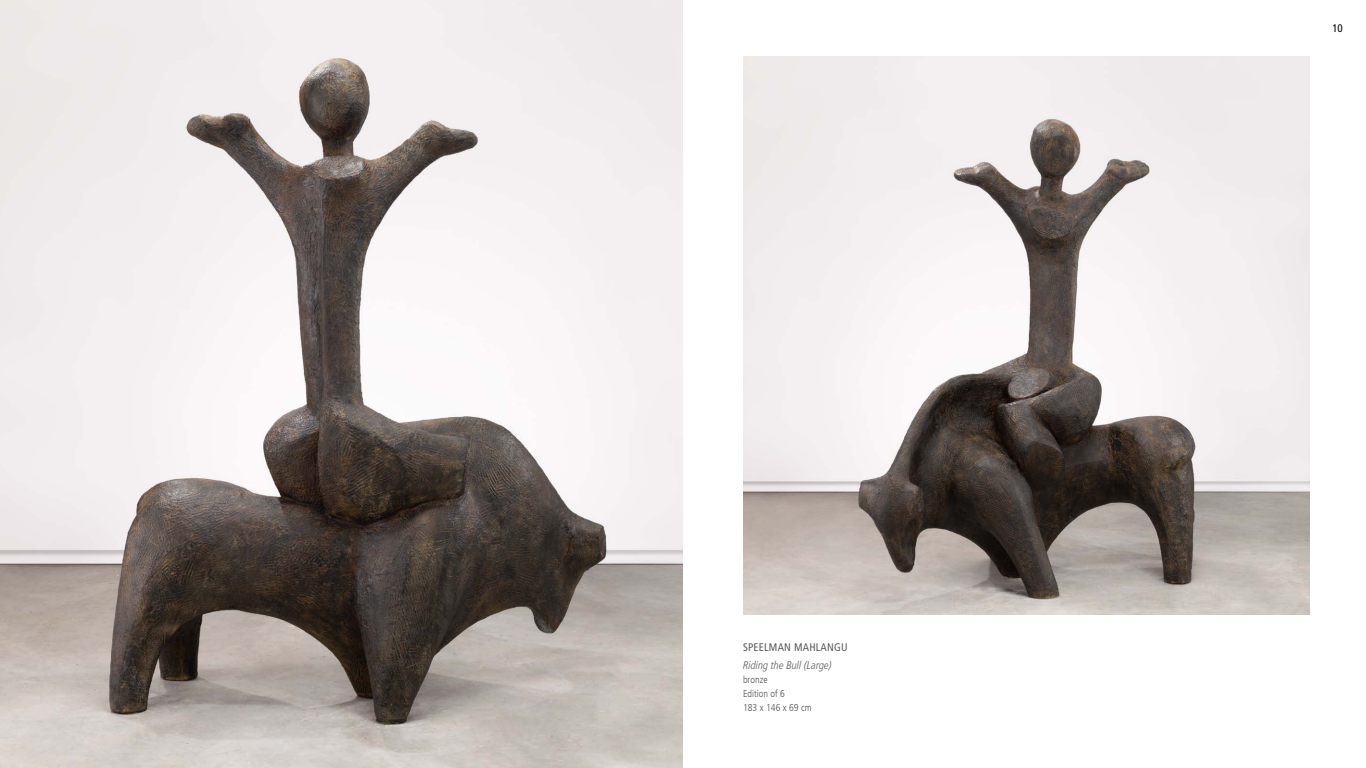
<style>
.page{position:relative;width:1366px;height:768px;background:#fff}
.page>*{position:absolute;margin:0;border:0;box-sizing:border-box;transform-origin:0 0}
.t1{font:italic 300 condensed 11px "Frutiger LT Com";color:#58595b}
.t2{font:condensed 11px "Frutiger LT Com";letter-spacing:.02em;color:#58595b}
.t3{font:condensed 11px "Frutiger LT Com";color:#000}
.t4{font:300 condensed 10px/14px "Frutiger LT Com";color:#58595b}
</style>
<div class="page">
<img style="left:743px;top:57px;width:566px;height:558px">
<img style="left:0;top:0;width:683px;height:768px">
<p class="t2" style="left:743px;top:641px;width:106px">SPEELMAN MAHLANGU</p>
<p class="t1" style="left:743px;top:659px;width:90px">Riding the Bull (Large)</p>
<p class="t4" style="left:743px;top:673px;width:70px">bronze<br>Edition of 6<br>183 x 146 x 69 cm</p>
<p class="t3" style="left:1332px;top:22px;width:12px">10</p>
</div>
